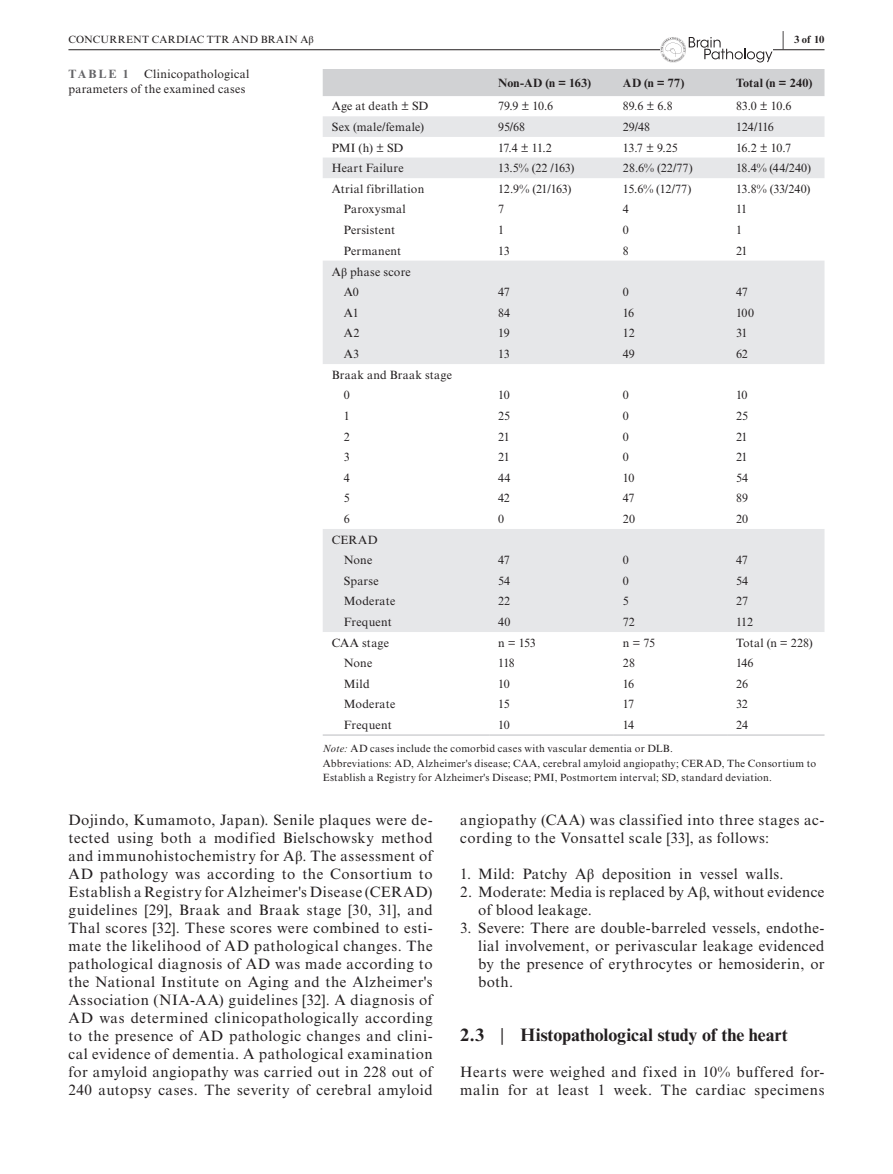
<style>
.page{position:relative;width:893px;height:1174px;background:#fff}
.page>*{position:absolute;margin:0;border:0;box-sizing:border-box;transform-origin:0 0}
.t1{font:700 18px "Times New Roman MT Std";color:#231f20}
.t2{font:15px/18px "Times New Roman MT Std";letter-spacing:.03em;color:#231f20}
.t3{font:12px/20.5px "Times New Roman MT Std";letter-spacing:.015em;color:#231f20}
.t4{font:700 12px "Times New Roman MT Std";letter-spacing:.02em;color:#231f20}
.t5{font:700 12px "Times New Roman MT Std";letter-spacing:.155em;color:#636366}
.t6{font:10.5px/15.8px "Times New Roman MT Std";letter-spacing:.025em;color:#231f20}
.t7{font:700 10.5px "Times New Roman MT Std";color:#231f20}
.s1{font-family:"STIX"}
.s2{font-size:20.25px}
.s3{font-style:italic}
.s4{font-weight:400}
</style>
<div class="page">
<hr style="left:68px;top:49px;width:756px;height:1px;background:#231f20">
<svg style="left:660px;top:37px;width:112px;height:25px"></svg>
<div style="left:323px;top:69px;width:501px;height:27px;background:#d1d2d4"></div>
<svg style="left:323px;top:116px;width:501px;height:516px"></svg>
<hr style="left:323px;top:734px;width:166px;height:2px;background:#d1d2d4">
<hr style="left:489px;top:734px;width:125px;height:2px;background:#d1d2d4">
<hr style="left:614px;top:734px;width:113px;height:2px;background:#d1d2d4">
<hr style="left:727px;top:734px;width:97px;height:2px;background:#d1d2d4">
<p class="t6" style="left:68px;top:31px;width:247px">CONCURRENT CARDIAC TTR AND BRAIN A<span class="s1">β</span></p>
<p class="t7" style="left:782px;top:33px;width:43px"><span class="s2">|</span> 3 of 10</p>
<p class="t3" style="left:68px;top:66px;width:182px;line-height:15px;text-indent:76px">Clinicopathological parameters of the examined cases</p>
<p class="t5" style="left:68px;top:66px;width:62px">TABLE 1</p>
<p class="t4" style="left:498px;top:75px;width:94px">Non-AD (n = 163)</p>
<p class="t4" style="left:623px;top:75px;width:63px">AD (n = 77)</p>
<p class="t4" style="left:736px;top:75px;width:78px">Total (n = 240)</p>
<p class="t3" style="left:332px;top:96px;width:98px">Age at death ± SD</p>
<p class="t3" style="left:498px;top:96px;width:57px">79.9 ± 10.6</p>
<p class="t3" style="left:623px;top:96px;width:51px">89.6 ± 6.8</p>
<p class="t3" style="left:736px;top:96px;width:57px">83.0 ± 10.6</p>
<p class="t3" style="left:332px;top:117px;width:94px">Sex (male/female)</p>
<p class="t3" style="left:498px;top:117px;width:29px">95/68</p>
<p class="t3" style="left:623px;top:117px;width:29px">29/48</p>
<p class="t3" style="left:736px;top:117px;width:39px">124/116</p>
<p class="t3" style="left:332px;top:137px;width:73px">PMI (h) ± SD</p>
<p class="t3" style="left:498px;top:137px;width:55px">17.4 ± 11.2</p>
<p class="t3" style="left:623px;top:137px;width:56px">13.7 ± 9.25</p>
<p class="t3" style="left:736px;top:137px;width:56px">16.2 ± 10.7</p>
<p class="t3" style="left:332px;top:158px;width:74px">Heart Failure</p>
<p class="t3" style="left:498px;top:158px;width:78px">13.5% (22 /163)</p>
<p class="t3" style="left:623px;top:158px;width:71px">28.6% (22/77)</p>
<p class="t3" style="left:736px;top:158px;width:77px">18.4% (44/240)</p>
<p class="t3" style="left:332px;top:178px;width:94px">Atrial fibrillation</p>
<p class="t3" style="left:498px;top:178px;width:75px">12.9% (21/163)</p>
<p class="t3" style="left:623px;top:178px;width:70px">15.6% (12/77)</p>
<p class="t3" style="left:736px;top:178px;width:76px">13.8% (33/240)</p>
<p class="t3" style="left:344px;top:199px;width:63px">Paroxysmal</p>
<p class="t3" style="left:498px;top:199px;width:7px">7</p>
<p class="t3" style="left:623px;top:199px;width:7px">4</p>
<p class="t3" style="left:736px;top:199px;width:13px">11</p>
<p class="t3" style="left:344px;top:220px;width:53px">Persistent</p>
<p class="t3" style="left:498px;top:220px;width:7px">1</p>
<p class="t3" style="left:623px;top:220px;width:7px">0</p>
<p class="t3" style="left:736px;top:220px;width:7px">1</p>
<p class="t3" style="left:344px;top:240px;width:59px">Permanent</p>
<p class="t3" style="left:498px;top:240px;width:13px">13</p>
<p class="t3" style="left:623px;top:240px;width:7px">8</p>
<p class="t3" style="left:736px;top:240px;width:13px">21</p>
<p class="t3" style="left:344px;top:261px;width:69px;text-indent:-12px">A<span class="s1">β</span> phase score<br>A0</p>
<p class="t3" style="left:498px;top:282px;width:13px">47</p>
<p class="t3" style="left:623px;top:282px;width:7px">0</p>
<p class="t3" style="left:736px;top:282px;width:13px">47</p>
<p class="t3" style="left:344px;top:302px;width:17px">A1</p>
<p class="t3" style="left:498px;top:302px;width:14px">84</p>
<p class="t3" style="left:623px;top:302px;width:13px">16</p>
<p class="t3" style="left:736px;top:302px;width:19px">100</p>
<p class="t3" style="left:344px;top:323px;width:17px">A2</p>
<p class="t3" style="left:498px;top:323px;width:13px">19</p>
<p class="t3" style="left:623px;top:323px;width:13px">12</p>
<p class="t3" style="left:736px;top:323px;width:13px">31</p>
<p class="t3" style="left:344px;top:344px;width:17px">A3</p>
<p class="t3" style="left:498px;top:344px;width:13px">13</p>
<p class="t3" style="left:623px;top:344px;width:13px">49</p>
<p class="t3" style="left:736px;top:344px;width:13px">62</p>
<p class="t3" style="left:344px;top:364px;width:110px;text-indent:-12px">Braak and Braak stage<br>0</p>
<p class="t3" style="left:498px;top:385px;width:13px">10</p>
<p class="t3" style="left:623px;top:385px;width:7px">0</p>
<p class="t3" style="left:736px;top:385px;width:13px">10</p>
<p class="t3" style="left:344px;top:405px;width:7px">1</p>
<p class="t3" style="left:498px;top:405px;width:13px">25</p>
<p class="t3" style="left:623px;top:405px;width:7px">0</p>
<p class="t3" style="left:736px;top:405px;width:13px">25</p>
<p class="t3" style="left:344px;top:426px;width:7px">2</p>
<p class="t3" style="left:498px;top:426px;width:13px">21</p>
<p class="t3" style="left:623px;top:426px;width:7px">0</p>
<p class="t3" style="left:736px;top:426px;width:13px">21</p>
<p class="t3" style="left:344px;top:447px;width:7px">3</p>
<p class="t3" style="left:498px;top:447px;width:13px">21</p>
<p class="t3" style="left:623px;top:447px;width:7px">0</p>
<p class="t3" style="left:736px;top:447px;width:13px">21</p>
<p class="t3" style="left:344px;top:467px;width:7px">4</p>
<p class="t3" style="left:498px;top:467px;width:14px">44</p>
<p class="t3" style="left:623px;top:467px;width:13px">10</p>
<p class="t3" style="left:736px;top:467px;width:14px">54</p>
<p class="t3" style="left:344px;top:488px;width:7px">5</p>
<p class="t3" style="left:498px;top:488px;width:13px">42</p>
<p class="t3" style="left:623px;top:488px;width:13px">47</p>
<p class="t3" style="left:736px;top:488px;width:13px">89</p>
<p class="t3" style="left:344px;top:508px;width:7px">6</p>
<p class="t3" style="left:498px;top:508px;width:7px">0</p>
<p class="t3" style="left:623px;top:508px;width:14px">20</p>
<p class="t3" style="left:736px;top:508px;width:14px">20</p>
<p class="t3" style="left:332px;top:529px;width:47px;text-align:center">CERAD<br>None</p>
<p class="t3" style="left:498px;top:550px;width:13px">47</p>
<p class="t3" style="left:623px;top:550px;width:7px">0</p>
<p class="t3" style="left:736px;top:550px;width:13px">47</p>
<p class="t3" style="left:344px;top:570px;width:37px">Sparse</p>
<p class="t3" style="left:498px;top:570px;width:14px">54</p>
<p class="t3" style="left:623px;top:570px;width:7px">0</p>
<p class="t3" style="left:736px;top:570px;width:14px">54</p>
<p class="t3" style="left:344px;top:591px;width:53px">Moderate</p>
<p class="t3" style="left:498px;top:591px;width:14px">22</p>
<p class="t3" style="left:623px;top:591px;width:7px">5</p>
<p class="t3" style="left:736px;top:591px;width:13px">27</p>
<p class="t3" style="left:344px;top:611px;width:49px">Frequent</p>
<p class="t3" style="left:498px;top:611px;width:14px">40</p>
<p class="t3" style="left:623px;top:611px;width:13px">72</p>
<p class="t3" style="left:736px;top:611px;width:18px">112</p>
<p class="t3" style="left:332px;top:632px;width:59px">CAA stage</p>
<p class="t3" style="left:498px;top:632px;width:39px">n = 153</p>
<p class="t3" style="left:623px;top:632px;width:34px">n = 75</p>
<p class="t3" style="left:736px;top:632px;width:78px">Total (n = 228)</p>
<p class="t3" style="left:344px;top:653px;width:30px">None</p>
<p class="t3" style="left:498px;top:653px;width:18px">118</p>
<p class="t3" style="left:623px;top:653px;width:14px">28</p>
<p class="t3" style="left:736px;top:653px;width:19px">146</p>
<p class="t3" style="left:344px;top:673px;width:27px">Mild</p>
<p class="t3" style="left:498px;top:673px;width:13px">10</p>
<p class="t3" style="left:623px;top:673px;width:13px">16</p>
<p class="t3" style="left:736px;top:673px;width:14px">26</p>
<p class="t3" style="left:344px;top:694px;width:53px">Moderate</p>
<p class="t3" style="left:498px;top:694px;width:13px">15</p>
<p class="t3" style="left:623px;top:694px;width:13px">17</p>
<p class="t3" style="left:736px;top:694px;width:13px">32</p>
<p class="t3" style="left:344px;top:714px;width:49px">Frequent</p>
<p class="t3" style="left:498px;top:714px;width:13px">10</p>
<p class="t3" style="left:623px;top:714px;width:13px">14</p>
<p class="t3" style="left:736px;top:714px;width:14px">24</p>
<p class="t6" style="left:323px;top:740px;width:495px"><span class="s3">Note:</span> AD cases include the comorbid cases with vascular dementia or DLB.<br>Abbreviations: AD, Alzheimer's disease; CAA, cerebral amyloid angiopathy; CERAD, The Consortium to</p>
<p class="t6" style="left:323px;top:769px;width:451px">Establish a Registry for Alzheimer's Disease; PMI, Postmortem interval; SD, standard deviation.</p>
<p class="t2" style="left:68px;top:811px;width:366px;text-align:justify">Dojindo, Kumamoto, Japan). Senile plaques were de&shy;tected using both a modified Bielschowsky method and immunohistochemistry for A<span class="s1">β</span>. The assessment of AD pathology was according to the Consortium to Establish a Registry for Alzheimer's Disease (CERAD) guidelines [29], Braak and Braak stage [30, 31], and Thal scores [32]. These scores were combined to esti&shy;mate the likelihood of AD pathological changes. The pathological diagnosis of AD was made according to the National Institute on Aging and the Alzheimer's Association (NIA-AA) guidelines [32]. A diagnosis of AD was determined clinicopathologically according to the presence of AD pathologic changes and clini&shy;cal evidence of dementia. A pathological examination for amyloid angiopathy was carried out in 228 out of 240 autopsy cases. The severity of cerebral amyloid</p>
<p class="t2" style="left:460px;top:811px;width:366px">angiopathy (CAA) was classified into three stages ac&shy;cording to the Vonsattel scale [33], as follows:</p>
<p class="t2" style="left:460px;top:865px;width:325px">1. Mild: Patchy A<span class="s1">β</span> deposition in vessel walls.</p>
<p class="t2" style="left:478px;top:883px;width:348px;text-indent:-18px">2. Moderate: Media is replaced by A<span class="s1">β</span>, without evidence of blood leakage.</p>
<p class="t2" style="left:478px;top:919px;width:348px;text-align:justify;text-indent:-18px">3. Severe: There are double-barreled vessels, endothe&shy;lial involvement, or perivascular leakage evidenced by the presence of erythrocytes or hemosiderin, or both.</p>
<p class="t1" style="left:460px;top:1024px;width:329px">2.3 <span class="s4">|</span> Histopathological study of the heart</p>
<p class="t2" style="left:460px;top:1063px;width:366px">Hearts were weighed and fixed in 10% buffered for&shy;malin for at least 1 week. The cardiac specimens</p>
</div>
